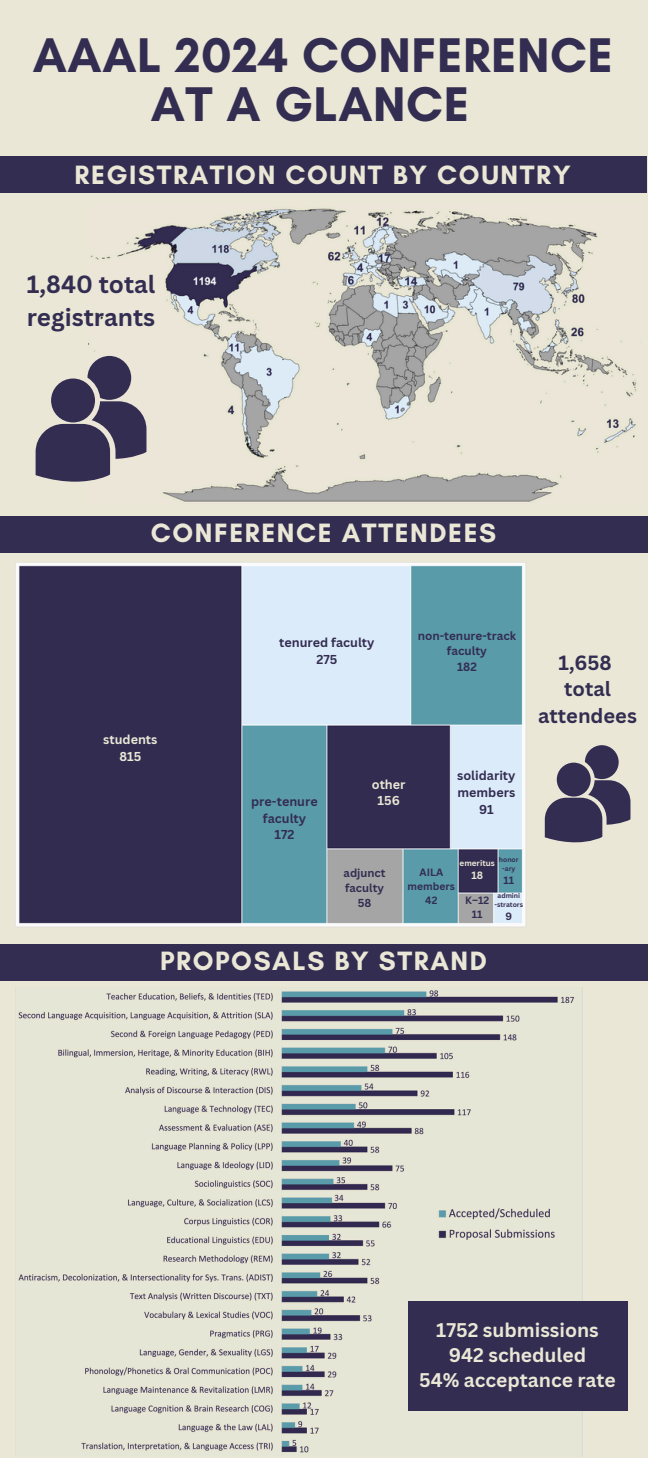
<style>
.page{position:relative;width:648px;height:1458px;background:#eae7d6}
.page>*{position:absolute;margin:0;border:0;box-sizing:border-box;transform-origin:0 0}
.t1{font:700 49.5px/49.1px "Glacial Indifference";letter-spacing:.01em;color:#332d51;text-align:center}
.t2{font:700 27px "Glacial Indifference";letter-spacing:.06em;color:#eae7d6}
.t3{font:700 24.3px/33.8px "Canva Sans";color:#332d51}
.t4{font:700 20.03px/26.8px "Canva Sans";color:#332d51;text-align:center}
.t5{font:700 19.35px/25.2px "Canva Sans";color:#eae7d6;text-align:center}
.t6{font:700 12.6px/16.7px "Canva Sans";color:#332d51;text-align:center}
.t7{font:700 12.6px/16.7px "Canva Sans";color:#eae7d6;text-align:center}
.t8{font:700 11.7px/15.5px "Canva Sans";color:#332d51;text-align:center}
.t9{font:700 11.25px "Canva Sans";color:#332d51}
.t10{font:700 10.35px/13.7px "Canva Sans";color:#332d51;text-align:center}
.t11{font:700 10.35px "Canva Sans";color:#eae7d6}
.t12{font:700 8.1px "Canva Sans";color:#eae7d6}
.t13{font:700 6.75px "Canva Sans";color:#332d51}
</style>
<div class="page">
<div style="left:0;top:516px;width:648px;height:37px;background:#332d51"></div>
<div style="left:0;top:944px;width:648px;height:37px;background:#332d51"></div>
<div style="left:0;top:156px;width:647px;height:37px;background:#332d51"></div>
<img style="left:88px;top:208px;width:548px;height:294px">
<svg style="left:36px;top:356px;width:110px;height:126px"></svg>
<img style="left:18px;top:990px;width:564px;height:463px">
<div style="left:408px;top:1301px;width:219px;height:109px;background:#332d51"></div>
<svg style="left:545px;top:745px;width:85px;height:97px"></svg>
<img style="left:15px;top:563px;width:511px;height:364px">
<h5 class="t1" style="left:33px;top:30px;width:582px">AAAL 2024 CONFERENCE<br>AT A GLANCE</h5>
<p class="t2" style="left:75px;top:158px;width:498px">REGISTRATION COUNT BY COUNTRY</p>
<h5 class="t3" style="left:27px;top:266px;width:130px">1,840 total registrants</h5>
<h1 class="t2" style="left:151px;top:516px;width:347px">CONFERENCE ATTENDEES</h1>
<h2 class="t7" style="left:103px;top:731px;width:56px">students<br>815</h2>
<h5 class="t6" style="left:279px;top:634px;width:97px">tenured faculty<br>275</h5>
<h5 class="t8" style="left:418px;top:627px;width:100px">non-tenure-track faculty<br>182</h5>
<h5 class="t6" style="left:251px;top:793px;width:68px">pre-tenure faculty<br>172</h5>
<p class="t7" style="left:372px;top:775px;width:35px">other<br>156</p>
<p class="t6" style="left:457px;top:767px;width:60px">solidarity members<br>91</p>
<p class="t9" style="left:344px;top:865px;width:43px">adjunct</p>
<p class="t9" style="left:345px;top:880px;width:40px">faculty</p>
<p class="t9" style="left:358px;top:895px;width:15px">58</p>
<h4 class="t13" style="left:499px;top:855px;width:21px">honor</h4>
<p class="t13" style="left:502px;top:864px;width:15px">-ary</p>
<p class="t10" style="left:503px;top:873px;width:12px">11</p>
<p class="t12" style="left:460px;top:857px;width:37px">emeritus</p>
<p class="t11" style="left:471px;top:868px;width:13px">18</p>
<p class="t10" style="left:408px;top:865px;width:49px">AILA members</p>
<h6 class="t10" style="left:425px;top:893px;width:14px">42</h6>
<p class="t13" style="left:498px;top:891px;width:24px">admini</p>
<p class="t13" style="left:494px;top:900px;width:30px">-strators</p>
<p class="t10" style="left:506px;top:909px;width:8px">9</p>
<p class="t10" style="left:465px;top:893px;width:26px">K–12<br>11</p>
<h2 class="t2" style="left:160px;top:944px;width:329px">PROPOSALS BY STRAND</h2>
<h5 class="t4" style="left:538px;top:648px;width:100px">1,658 total attendees</h5>
<h2 class="t5" style="left:419px;top:1316px;width:198px">1752 submissions<br>942 scheduled<br>54% acceptance rate</h2>
</div>
